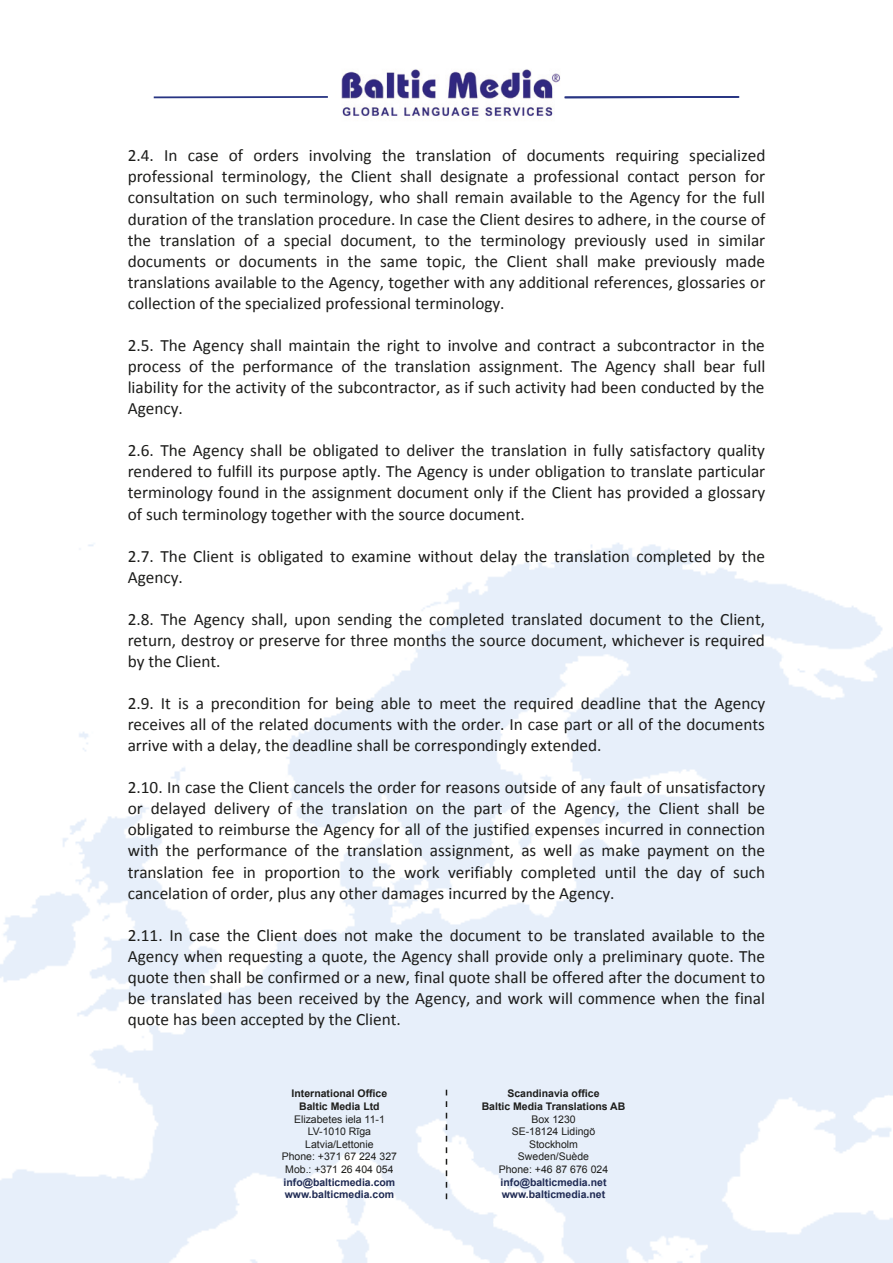
<style>
.page{position:relative;width:893px;height:1263px;background:#fff}
.page>*{position:absolute;margin:0;border:0;box-sizing:border-box;transform-origin:0 0}
.t1{font:17.25px/21px "Calibri";color:#1d1d1b;text-align:justify}
.t2{font:10.5px/12.6px "Arial";color:#1d1d1b;text-align:center}
.t3{font:700 10.5px/12.6px "Arial";color:#202b54}
.t4{font:700 10.5px/12.6px "Arial";color:#1d1d1b;text-align:center}
</style>
<div class="page">
<svg style="left:446px;top:1090px;width:1px;height:109px"></svg>
<img style="left:341px;top:69px;width:220px;height:48px">
<hr style="left:154px;top:96px;width:174px;height:2px;background:#283583">
<hr style="left:564px;top:96px;width:175px;height:2px;background:#283583">
<p class="t1" style="left:128px;top:145px;width:639px">2.4. In case of orders involving the translation of documents requiring specialized professional terminology, the Client shall designate a professional contact person for consultation on such terminology, who shall remain available to the Agency for the full duration of the translation procedure. In case the Client desires to adhere, in the course of the translation of a special document, to the terminology previously used in similar documents or documents in the same topic, the Client shall make previously made translations available to the Agency, together with any additional references, glossaries or collection of the specialized professional terminology.</p>
<p class="t1" style="left:128px;top:335px;width:639px">2.5. The Agency shall maintain the right to involve and contract a subcontractor in the process of the performance of the translation assignment. The Agency shall bear full liability for the activity of the subcontractor, as if such activity had been conducted by the Agency.</p>
<p class="t1" style="left:128px;top:440px;width:639px">2.6. The Agency shall be obligated to deliver the translation in fully satisfactory quality rendered to fulfill its purpose aptly. The Agency is under obligation to translate particular terminology found in the assignment document only if the Client has provided a glossary of such terminology together with the source document.</p>
<p class="t1" style="left:128px;top:545px;width:639px">2.7. The Client is obligated to examine without delay the translation completed by the<br>Agency.</p>
<p class="t1" style="left:128px;top:608px;width:639px">2.8. The Agency shall, upon sending the completed translated document to the Client, return, destroy or preserve for three months the source document, whichever is required by the Client.</p>
<p class="t1" style="left:128px;top:693px;width:639px">2.9. It is a precondition for being able to meet the required deadline that the Agency receives all of the related documents with the order. In case part or all of the documents arrive with a delay, the deadline shall be correspondingly extended.</p>
<p class="t1" style="left:128px;top:777px;width:639px">2.10. In case the Client cancels the order for reasons outside of any fault of unsatisfactory or delayed delivery of the translation on the part of the Agency, the Client shall be obligated to reimburse the Agency for all of the justified expenses incurred in connection with the performance of the translation assignment, as well as make payment on the translation fee in proportion to the work verifiably completed until the day of such cancelation of order, plus any other damages incurred by the Agency.</p>
<p class="t1" style="left:128px;top:924px;width:639px">2.11. In case the Client does not make the document to be translated available to the Agency when requesting a quote, the Agency shall provide only a preliminary quote. The quote then shall be confirmed or a new, final quote shall be offered after the document to be translated has been received by the Agency, and work will commence when the final quote has been accepted by the Client.</p>
<p class="t4" style="left:292px;top:1088px;width:97px">International Office<br>Baltic Media Ltd</p>
<p class="t2" style="left:282px;top:1113px;width:117px">Elizabetes iela 11-1<br>LV-1010 Rīga<br>Latvia/Lettonie<br>Phone: +371 67 224 327<br>Mob.: +371 26 404 054</p>
<p class="t3" style="left:284px;top:1176px;width:113px">info@balticmedia.com www.balticmedia.com</p>
<p class="t4" style="left:482px;top:1088px;width:145px">Scandinavia office<br>Baltic Media Translations AB</p>
<p class="t2" style="left:499px;top:1113px;width:111px">Box 1230<br>SE-18124 Lidingö<br>Stockholm<br>Sweden/Suède<br>Phone: +46 87 676 024</p>
<p class="t3" style="left:501px;top:1176px;width:107px">info@balticmedia.net www.balticmedia.net</p>
</div>
